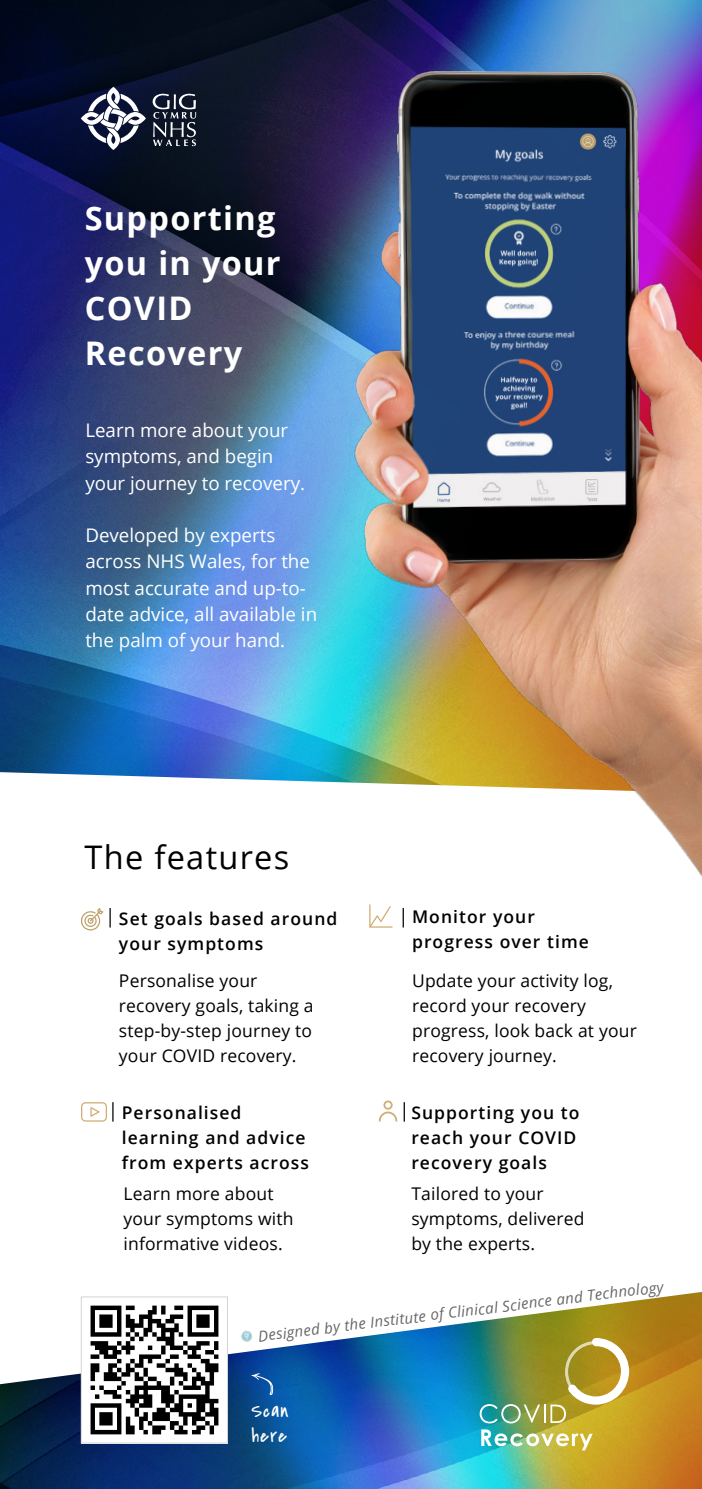
<style>
.page{position:relative;width:702px;height:1489px;background:#fff}
.page>*{position:absolute;margin:0;border:0;box-sizing:border-box;transform-origin:0 0}
.t1{font:700 32.5px/45px "Open Sans";letter-spacing:.04em;color:#fff}
.t2{font:32.5px "Open Sans";letter-spacing:.04em;color:#000}
.t3{font:20px/25px "Covered By Your Grace";letter-spacing:.06em;color:#fff}
.t4{font:18.75px/26.2px "Open Sans";color:#fff}
.t5{font:17.5px/25px "Open Sans";letter-spacing:.01em;color:#000}
.t6{font:600 17.5px/25px "Open Sans";letter-spacing:.06em;color:#000}
.t7{font:italic 15px "Open Sans";color:#000}
</style>
<div class="page">
<img style="left:0;top:0;width:702px;height:783px">
<svg style="left:81px;top:87px;width:65px;height:63px"></svg>
<svg style="left:152px;top:94px;width:45px;height:52px;background:#434a58"></svg>
<img style="left:339px;top:16px;width:363px;height:861px">
<svg style="left:109px;top:908px;width:2px;height:19px"></svg>
<svg style="left:402px;top:908px;width:2px;height:19px"></svg>
<svg style="left:81px;top:1102px;width:32px;height:19px"></svg>
<svg style="left:403px;top:1102px;width:2px;height:19px"></svg>
<svg style="left:369px;top:904px;width:23px;height:23px"></svg>
<svg style="left:379px;top:1100px;width:18px;height:21px"></svg>
<img style="left:0;top:1292px;width:702px;height:196px">
<img style="left:240px;top:1329px;width:14px;height:14px">
<svg style="left:481px;top:1429px;width:111px;height:21px"></svg>
<svg style="left:479px;top:1337px;width:150px;height:86px;background:#959d4d"></svg>
<div style="left:592px;top:1337px;width:8px;height:8px;background:#fff;border-radius:50%"></div>
<div style="left:568px;top:1384px;width:8px;height:8px;background:#fff;border-radius:50%"></div>
<svg style="left:81px;top:908px;width:22px;height:22px"></svg>
<img style="left:83px;top:1298px;width:143px;height:143px">
<div style="left:81px;top:1296px;width:147px;height:147px;border:1px solid #d1d3d4"></div>
<svg style="left:251px;top:1373px;width:22px;height:21px"></svg>
<h1 class="t1" style="left:85px;top:195px;width:197px">Supporting you in your<br>COVID<br>Recovery</h1>
<p class="t4" style="left:85px;top:416px;width:221px">Learn more about your symptoms, and begin your journey to recovery.</p>
<p class="t4" style="left:85px;top:521px;width:233px">Developed by experts across NHS Wales, for the most accurate and up-to&shy;date advice, all available in the palm of your hand.</p>
<h1 class="t2" style="left:85px;top:834px;width:206px">The features</h1>
<p class="t6" style="left:119px;top:905px;width:220px">Set goals based around your symptoms</p>
<p class="t5" style="left:119px;top:967px;width:196px">Personalise your recovery goals, taking a step-by-step journey to your COVID recovery.</p>
<p class="t6" style="left:122px;top:1099px;width:189px">Personalised learning and advice from experts across</p>
<p class="t5" style="left:123px;top:1180px;width:171px">Learn more about your symptoms with informative videos.</p>
<p class="t6" style="left:412px;top:903px;width:178px">Monitor your progress over time</p>
<p class="t5" style="left:412px;top:967px;width:226px">Update your activity log, record your recovery progress, look back at your recovery journey.</p>
<p class="t6" style="left:411px;top:1099px;width:170px">Supporting you to reach your COVID recovery goals</p>
<p class="t5" style="left:411px;top:1180px;width:175px">Tailored to your symptoms, delivered by the experts.</p>
<p class="t7" style="left:257px;top:1325px;width:409px;rotate:-7deg">Designed by the Institute of Clinical Science and Technology</p>
<p class="t3" style="left:251px;top:1397px;width:39px">Scan here</p>
</div>
